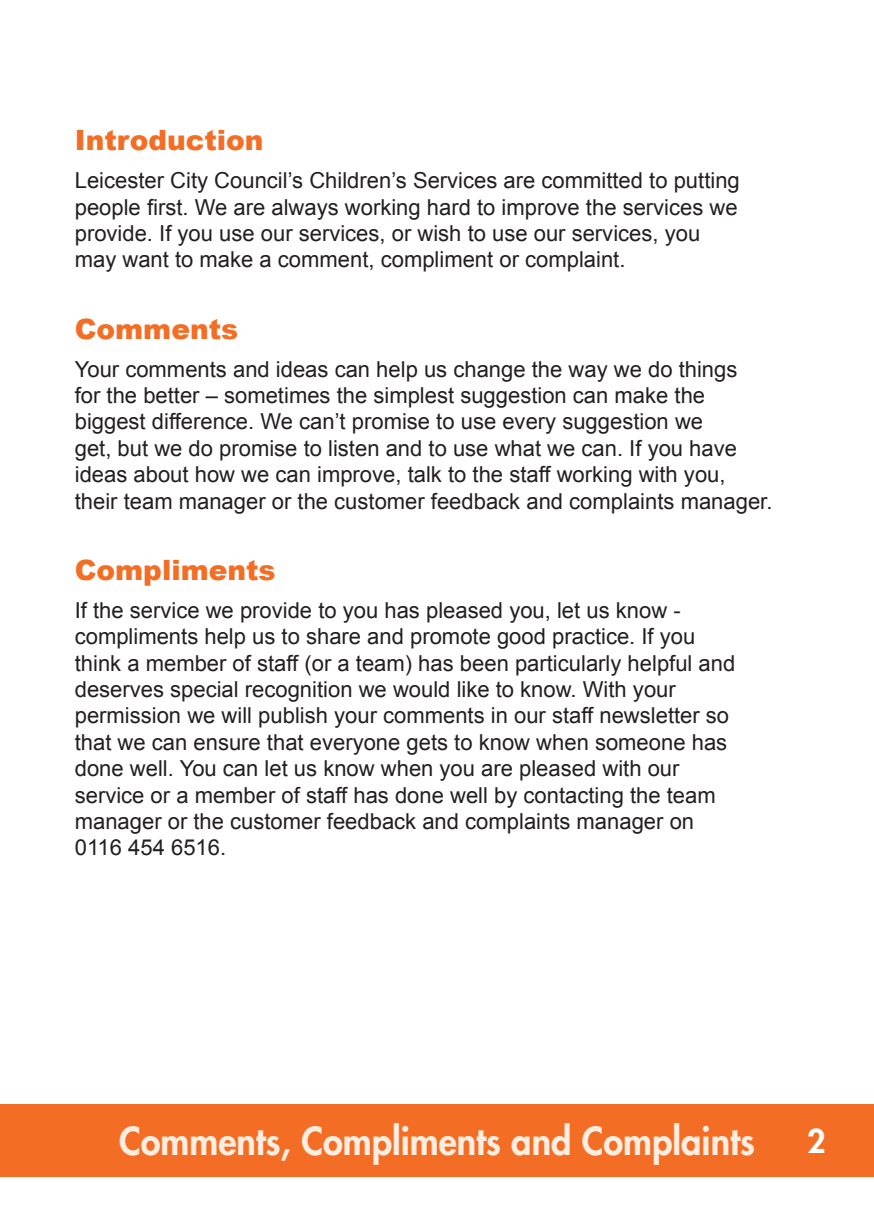
<style>
.page{position:relative;width:874px;height:1225px;background:#fff}
.page>*{position:absolute;margin:0;border:0;box-sizing:border-box;transform-origin:0 0}
.t1{font:800 37.6px "Futura Std";color:#feeee1;scale:.96 1}
.t2{font:800 32px "Futura Std";color:#fff}
.t3{font:900 28px "Arial";color:#f36e24}
.t4{font:22px "Arial";color:#231f20}
</style>
<div class="page">
<div style="left:0;top:1104px;width:873px;height:72px;background:#f36e24"></div>
<p class="t3" style="left:75px;top:125px;width:190px">Introduction</p>
<p class="t4" style="left:75px;top:166px;width:666px">Leicester City Council’s Children’s Services are committed to putting</p>
<p class="t4" style="left:75px;top:192px;width:664px">people first. We are always working hard to improve the services we</p>
<p class="t4" style="left:75px;top:219px;width:626px">provide. If you use our services, or wish to use our services, you</p>
<p class="t4" style="left:75px;top:245px;width:552px">may want to make a comment, compliment or complaint.</p>
<p class="t3" style="left:75px;top:313px;width:165px">Comments</p>
<p class="t4" style="left:75px;top:354px;width:663px">Your comments and ideas can help us change the way we do things</p>
<p class="t4" style="left:75px;top:381px;width:631px">for the better – sometimes the simplest suggestion can make the</p>
<p class="t4" style="left:75px;top:407px;width:629px">biggest difference. We can’t promise to use every suggestion we</p>
<p class="t4" style="left:75px;top:434px;width:663px">get, but we do promise to listen and to use what we can. If you have</p>
<p class="t4" style="left:75px;top:460px;width:652px">ideas about how we can improve, talk to the staff working with you,</p>
<p class="t4" style="left:75px;top:486px;width:699px">their team manager or the customer feedback and complaints manager.</p>
<p class="t3" style="left:75px;top:554px;width:202px">Compliments</p>
<p class="t4" style="left:75px;top:595px;width:607px">If the service we provide to you has pleased you, let us know -</p>
<p class="t4" style="left:75px;top:622px;width:621px">compliments help us to share and promote good practice. If you</p>
<p class="t4" style="left:75px;top:648px;width:661px">think a member of staff (or a team) has been particularly helpful and</p>
<p class="t4" style="left:75px;top:675px;width:602px">deserves special recognition we would like to know. With your</p>
<p class="t4" style="left:75px;top:701px;width:655px">permission we will publish your comments in our staff newsletter so</p>
<p class="t4" style="left:75px;top:727px;width:653px">that we can ensure that everyone gets to know when someone has</p>
<p class="t4" style="left:75px;top:754px;width:606px">done well. You can let us know when you are pleased with our</p>
<p class="t4" style="left:75px;top:780px;width:642px">service or a member of staff has done well by contacting the team</p>
<p class="t4" style="left:75px;top:807px;width:620px">manager or the customer feedback and complaints manager on</p>
<p class="t4" style="left:75px;top:833px;width:153px">0116 454 6516.</p>
<p class="t1" style="left:119px;top:1117px;width:663px">Comments, Compliments and Complaints</p>
<p class="t2" style="left:806px;top:1121px;width:20px">2</p>
</div>
